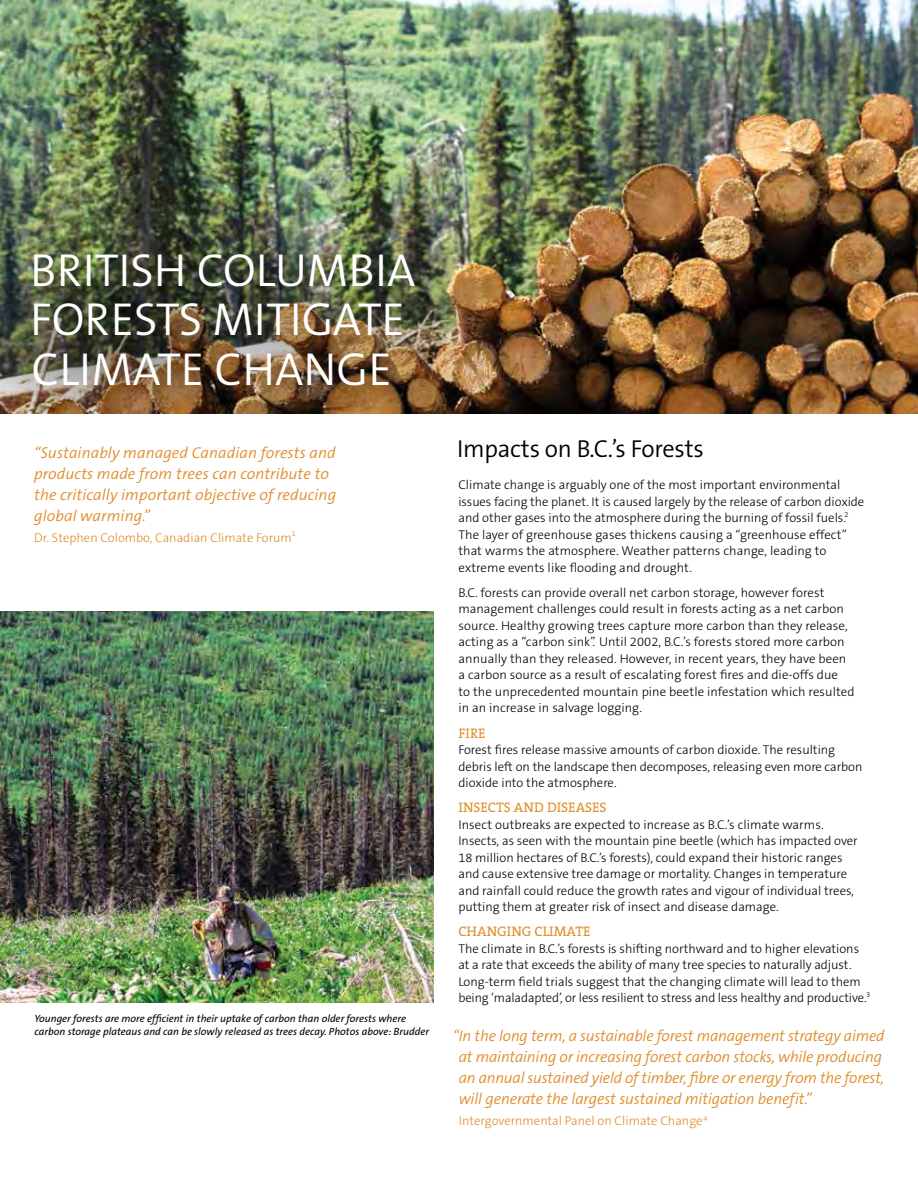
<style>
.page{position:relative;width:918px;height:1188px;background:#fff}
.page>*{position:absolute;margin:0;border:0;box-sizing:border-box;transform-origin:0 0}
.t1{font:300 46.5px/49.5px "The Sans B4";color:#fff}
.t2{font:300 24.6px "The Sans B4";letter-spacing:-.01em;color:#000}
.t3{font:italic 300 15.75px/21px "The Sans B4";letter-spacing:-.01em;color:#e08d2b}
.t4{font:13.8px "The Serif B5 Plain";color:#e08d2b}
.t5{font:300 12.75px/16.5px "The Sans B3";color:#000}
.t6{font:300 12.75px "The Sans B3";color:#e08d2b}
.t7{font:italic 10.5px/13.5px "The Sans B5 Plain";color:#000}
.t8{font:300 7.5px "The Sans B3";color:#000}
</style>
<div class="page">
<img style="left:0;top:612px;width:434px;height:391px">
<img style="left:0;top:0;width:918px;height:414px">
<img style="left:48px;top:246px;width:476px;height:168px">
<img style="left:0;top:253px;width:234px;height:161px">
<h1 class="t1" style="left:30px;top:247px;width:387px">BRITISH COLUMBIA<br>FORESTS MITIGATE<br>CLIMATE CHANGE</h1>
<p class="t3" style="left:34px;top:442px;width:304px">“Sustainably managed Canadian forests and products made from trees can contribute to the critically important objective of reducing global warming.”</p>
<p class="t6" style="left:34px;top:531px;width:263px">Dr. Stephen Colombo, Canadian Climate Forum<sup>1</sup></p>
<p class="t7" style="left:35px;top:1012px;width:396px">Younger forests are more efficient in their uptake of carbon than older forests where carbon storage plateaus and can be slowly released as trees decay. Photos above: Brudder</p>
<h2 class="t2" style="left:457px;top:436px;width:248px">Impacts on B.C.’s Forests</h2>
<p class="t5" style="left:458px;top:477px;width:407px">Climate change is arguably one of the most important environmental issues facing the planet. It is caused largely by the release of carbon dioxide and other gases into the atmosphere during the burning of fossil fuels.<sup>2<br></sup>The layer of greenhouse gases thickens causing a “greenhouse effect” that warms the atmosphere. Weather patterns change, leading to extreme events like flooding and drought.</p>
<p class="t5" style="left:458px;top:585px;width:398px">B.C. forests can provide overall net carbon storage, however forest management challenges could result in forests acting as a net carbon source. Healthy growing trees capture more carbon than they release, acting as a “carbon sink”. Until 2002, B.C.’s forests stored more carbon annually than they released. However, in recent years, they have been a carbon source as a result of escalating forest fires and die-offs due<br>to the unprecedented mountain pine beetle infestation which resulted in an increase in salvage logging.</p>
<p class="t4" style="left:458px;top:726px;width:29px">FIRE</p>
<p class="t5" style="left:458px;top:742px;width:406px">Forest fires release massive amounts of carbon dioxide. The resulting debris left on the landscape then decomposes, releasing even more carbon dioxide into the atmosphere.</p>
<p class="t4" style="left:458px;top:800px;width:150px">INSECTS AND DISEASES</p>
<p class="t5" style="left:458px;top:817px;width:401px">Insect outbreaks are expected to increase as B.C.’s climate warms.<br>Insects, as seen with the mountain pine beetle (which has impacted over 18 million hectares of B.C.’s forests), could expand their historic ranges and cause extensive tree damage or mortality. Changes in temperature and rainfall could reduce the growth rates and vigour of individual trees, putting them at greater risk of insect and disease damage.</p>
<p class="t4" style="left:458px;top:924px;width:134px">CHANGING CLIMATE</p>
<p class="t5" style="left:458px;top:941px;width:410px">The climate in B.C.’s forests is shifting northward and to higher elevations at a rate that exceeds the ability of many tree species to naturally adjust.<br>Long-term field trials suggest that the changing climate will lead to them being ‘maladapted’, or less resilient to stress and less healthy and productive.</p>
<p class="t8" style="left:866px;top:990px;width:6px">3</p>
<p class="t3" style="left:459px;top:1026px;width:427px;text-indent:-6px">“In the long term, a sustainable forest management strategy aimed at maintaining or increasing forest carbon stocks, while producing an annual sustained yield of timber, fibre or energy from the forest, will generate the largest sustained mitigation benefit.”</p>
<p class="t6" style="left:459px;top:1115px;width:250px">Intergovernmental Panel on Climate Change<sup>4</sup></p>
</div>
